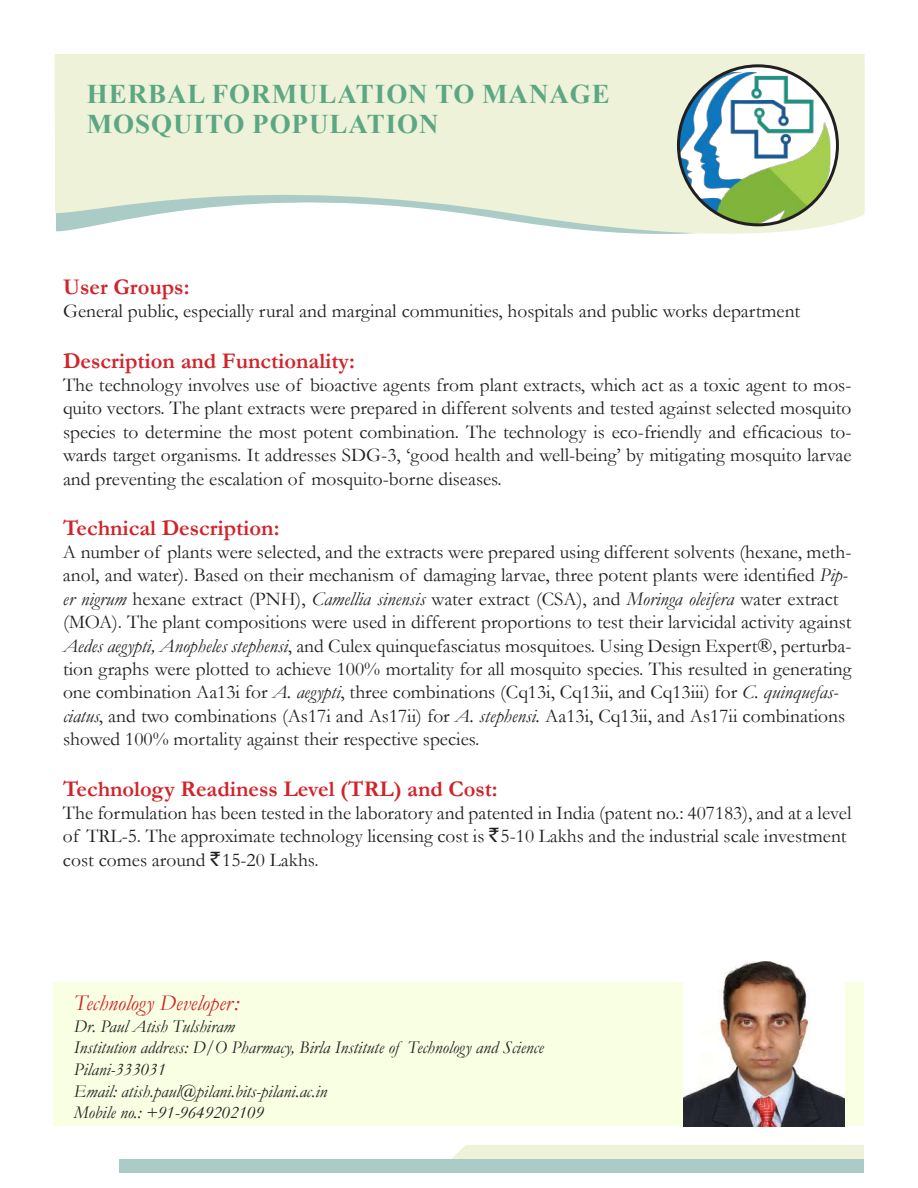
<style>
.page{position:relative;width:918px;height:1188px;background:#fff}
.page>*{position:absolute;margin:0;border:0;box-sizing:border-box;transform-origin:0 0}
.t1{font:700 27px/30px "Times New Roman";letter-spacing:.035em;color:#5ca783}
.t2{font:700 22.5px "Garamond";color:#d1232a}
.t3{font:italic 22.5px "Garamond";color:#d1232a}
.t4{font:19.5px/23.4px "Garamond";color:#231f20}
.t5{font:italic 18px/21.6px "Garamond";color:#231f20}
.s1{font-style:italic}
.s2{font-family:"Indian Rupee"}
</style>
<div class="page">
<svg style="left:55px;top:54px;width:810px;height:180px;fill:#eef2d9"></svg>
<img style="left:678px;top:72px;width:153px;height:153px">
<div style="left:677px;top:64px;width:162px;height:162px;border:3px solid #231f20;border-radius:50%"></div>
<div style="left:53px;top:982px;width:811px;height:144px;background:#f9ffe2"></div>
<img style="left:684px;top:961px;width:160px;height:165px">
<div style="left:451px;top:1145px;width:413px;height:14px;background:#eef2d9"></div>
<div style="left:120px;top:1159px;width:744px;height:13px;background:#abcbc6"></div>
<h1 class="t1" style="left:87px;top:78px;width:525px">HERBAL FORMULATION TO MANAGE<br>MOSQUITO POPULATION</h1>
<p class="t2" style="left:63px;top:271px;width:128px">User Groups:</p>
<p class="t4" style="left:63px;top:299px;width:739px">General public, especially rural and marginal communities, hospitals and public works department</p>
<p class="t2" style="left:63px;top:345px;width:294px">Description and Functionality:</p>
<p class="t4" style="left:63px;top:373px;width:790px;text-align:justify">The technology involves use of bioactive agents from plant extracts, which act as a toxic agent to mos&shy;quito vectors. The plant extracts were prepared in different solvents and tested against selected mosquito species to determine the most potent combination. The technology is eco-friendly and efficacious to&shy;wards target organisms. It addresses SDG-3, ‘good health and well-being’ by mitigating mosquito larvae and preventing the escalation of mosquito-borne diseases.</p>
<p class="t2" style="left:63px;top:513px;width:218px">Technical Description:</p>
<p class="t4" style="left:63px;top:540px;width:790px">A number of plants were selected, and the extracts were prepared using different solvents (hexane, meth&shy;anol, and water). Based on their mechanism of damaging larvae, three potent plants were identified <span class="s1">Pip&shy;er nigrum</span> hexane extract (PNH), <span class="s1">Camellia sinensis</span> water extract (CSA), and <span class="s1">Moringa oleifera</span> water extract (MOA). The plant compositions were used in different proportions to test their larvicidal activity against <span class="s1">Aedes aegypti, Anopheles stephensi</span>, and Culex quinquefasciatus mosquitoes. Using Design Expert®, perturba&shy;tion graphs were plotted to achieve 100% mortality for all mosquito species. This resulted in generating one combination Aa13i for <span class="s1">A. aegypti</span>, three combinations (Cq13i, Cq13ii, and Cq13iii) for <span class="s1">C. quinquefas&shy;ciatus</span>, and two combinations (As17i and As17ii) for <span class="s1">A. stephensi.</span> Aa13i, Cq13ii, and As17ii combinations showed 100% mortality against their respective species.</p>
<p class="t2" style="left:63px;top:774px;width:436px">Technology Readiness Level (TRL) and Cost:</p>
<p class="t4" style="left:63px;top:801px;width:790px">The formulation has been tested in the laboratory and patented in India (patent no.: 407183), and at a level of TRL-5. The approximate technology licensing cost is <span class="s2">₹</span>5-10 Lakhs and the industrial scale investment cost comes around <span class="s2">₹</span>15-20 Lakhs.</p>
<p class="t3" style="left:74px;top:988px;width:167px">Technology Developer:</p>
<p class="t5" style="left:74px;top:1015px;width:471px">Dr. Paul Atish Tulshiram<br>Institution address: D/O Pharmacy, Birla Institute of Technology and Science Pilani-333031<br>Email: atish.paul@pilani.bits-pilani.ac.in<br>Mobile no.: +91-9649202109</p>
</div>
